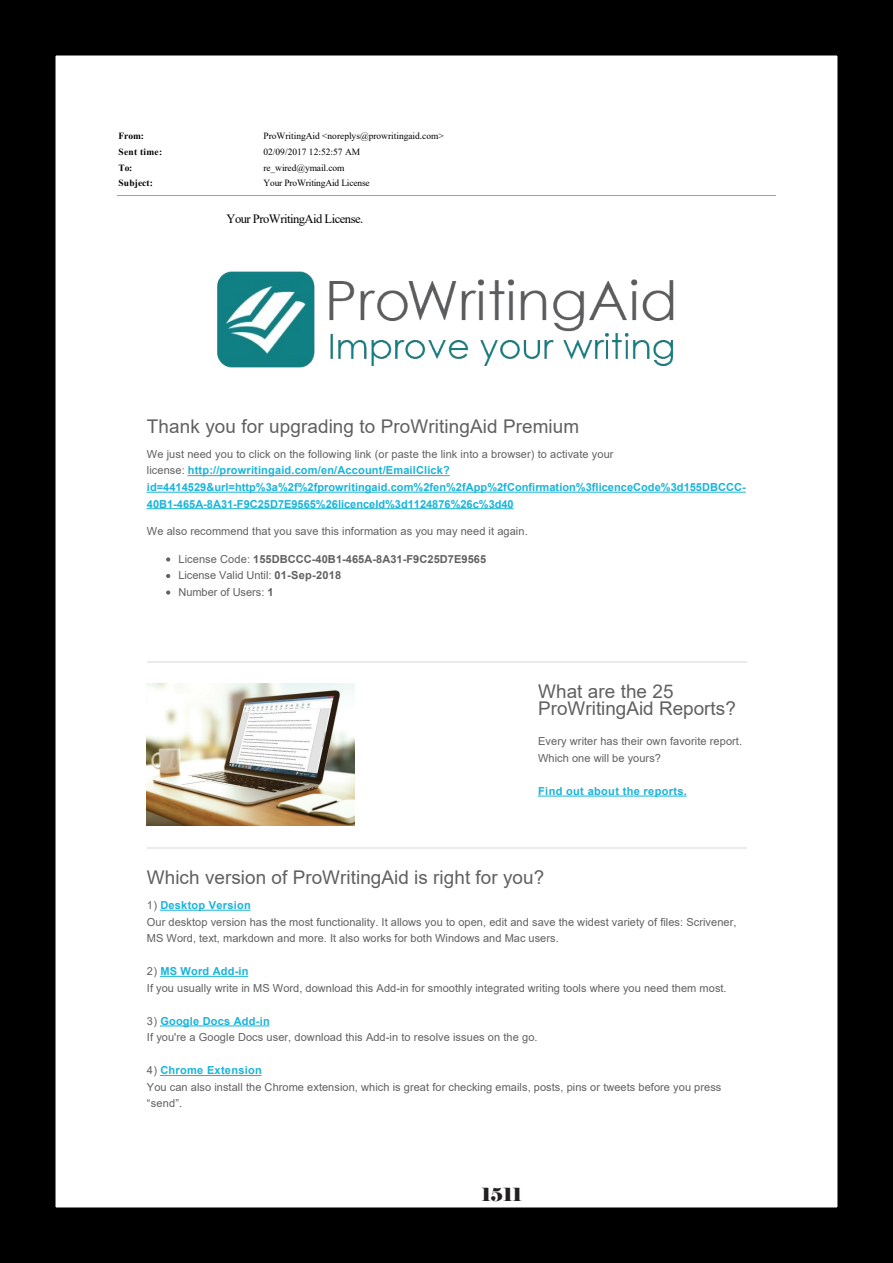
<style>
.page{position:relative;width:893px;height:1263px;background:#fff}
.page>*{position:absolute;margin:0;border:0;box-sizing:border-box;transform-origin:0 0}
.t1{font:18.9px/16.5px "Arial";letter-spacing:.005em;color:#606060}
.t2{font:18px "Elephant";color:#231f20}
.t3{font:12.6px "Times New Roman";letter-spacing:-.04em;color:#000}
.t4{font:10.95px/16.5px "Arial";letter-spacing:.005em;color:#606060}
.t5{font:700 10.95px/16.5px "Arial";letter-spacing:.005em;color:#18b4db}
.t6{font:700 10.95px/16.5px "Arial";letter-spacing:.005em;color:#606060}
.t7{font:700 10.95px "Arial";letter-spacing:.03em;color:#18b4db}
.t8{font:9.45px "Times New Roman";color:#000}
.t9{font:700 9.45px "Times New Roman";letter-spacing:.015em;color:#000}
.s1{font-weight:400;color:#606060}
.s2{font-weight:400}
.s3{font-weight:700;color:#18b4db}
</style>
<div class="page">
<hr style="left:117px;top:195px;width:659px;height:1px;background:#a0a0a0">
<hr style="left:147px;top:661px;width:599px;height:2px;background:#eaeaea">
<hr style="left:147px;top:847px;width:599px;height:1px;background:#eaeaea">
<hr style="left:188px;top:475px;width:261px;height:1px;background:#18b4db">
<hr style="left:147px;top:492px;width:598px;height:1px;background:#18b4db">
<hr style="left:147px;top:508px;width:366px;height:1px;background:#18b4db">
<svg style="left:166px;top:557px;width:4px;height:4px"></svg>
<svg style="left:166px;top:574px;width:4px;height:4px"></svg>
<svg style="left:166px;top:591px;width:4px;height:3px"></svg>
<img style="left:147px;top:684px;width:208px;height:141px">
<hr style="left:538px;top:796px;width:148px;height:1px;background:#18b4db">
<hr style="left:160px;top:910px;width:90px;height:1px;background:#18b4db">
<hr style="left:160px;top:976px;width:88px;height:1px;background:#18b4db">
<hr style="left:160px;top:1025px;width:109px;height:1px;background:#18b4db">
<hr style="left:160px;top:1075px;width:101px;height:1px;background:#18b4db">
<img style="left:217px;top:271px;width:457px;height:97px">
<div style="left:0;top:0;width:893px;height:1263px;border:56px solid #000"></div>
<p class="t9" style="left:119px;top:129px;width:27px">From:</p>
<p class="t8" style="left:263px;top:129px;width:182px">ProWritingAid &lt;noreplys@prowritingaid.com&gt;</p>
<p class="t9" style="left:119px;top:145px;width:45px">Sent time:</p>
<p class="t8" style="left:263px;top:145px;width:98px">02/09/2017 12:52:57 AM</p>
<p class="t9" style="left:119px;top:161px;width:15px">To:</p>
<p class="t8" style="left:263px;top:161px;width:83px">re_wired@ymail.com</p>
<p class="t9" style="left:119px;top:176px;width:36px">Subject:</p>
<p class="t8" style="left:263px;top:176px;width:108px">Your ProWritingAid License</p>
<p class="t3" style="left:226px;top:210px;width:138px">Your ProWritingAid License.</p>
<p class="t1" style="left:147px;top:418px;width:434px">Thank you for upgrading to ProWritingAid Premium</p>
<p class="t5" style="left:147px;top:446px;width:600px"><span class="s1">We just need you to click on the following link (or paste the link into a browser) to activate your<br>license:</span> http://prowritingaid.com/en/Account/EmailClick? id=4414529&amp;url=http%3a%2f%2fprowritingaid.com%2fen%2fApp%2fConfirmation%3flicenceCode%3d155DBCCC-40B1-465A-8A31-F9C25D7E9565%26licenceId%3d1124876%26c%3d40</p>
<p class="t4" style="left:147px;top:523px;width:382px">We also recommend that you save this information as you may need it again.</p>
<p class="t6" style="left:178px;top:551px;width:309px"><span class="s2">License Code:</span> 155DBCCC-40B1-465A-8A31-F9C25D7E9565<br><span class="s2">License Valid Until:</span> 01-Sep-2018<br><span class="s2">Number of Users:</span> 1</p>
<p class="t1" style="left:538px;top:683px;width:199px">What are the 25<br>ProWritingAid Reports?</p>
<p class="t4" style="left:538px;top:733px;width:205px">Every writer has their own favorite report.<br>Which one will be yours?</p>
<p class="t7" style="left:538px;top:783px;width:150px">Find out about the reports.</p>
<p class="t1" style="left:147px;top:869px;width:399px">Which version of ProWritingAid is right for you?</p>
<p class="t4" style="left:147px;top:897px;width:591px">1) <span class="s3">Desktop Version<br></span>Our desktop version has the most functionality. It allows you to open, edit and save the widest variety of files: Scrivener,<br>MS Word, text, markdown and more. It also works for both Windows and Mac users.</p>
<p class="t4" style="left:147px;top:963px;width:581px">2) <span class="s3">MS Word Add-in<br></span>If you usually write in MS Word, download this Add-in for smoothly integrated writing tools where you need them most.</p>
<p class="t4" style="left:147px;top:1012px;width:392px">3) <span class="s3">Google Docs Add-in<br></span>If you're a Google Docs user, download this Add-in to resolve issues on the go.</p>
<p class="t4" style="left:147px;top:1062px;width:576px">4) <span class="s3">Chrome Extension<br></span>You can also install the Chrome extension, which is great for checking emails, posts, pins or tweets before you press “send”.</p>
<h2 class="t2" style="left:481px;top:1183px;width:42px">1511</h2>
</div>
